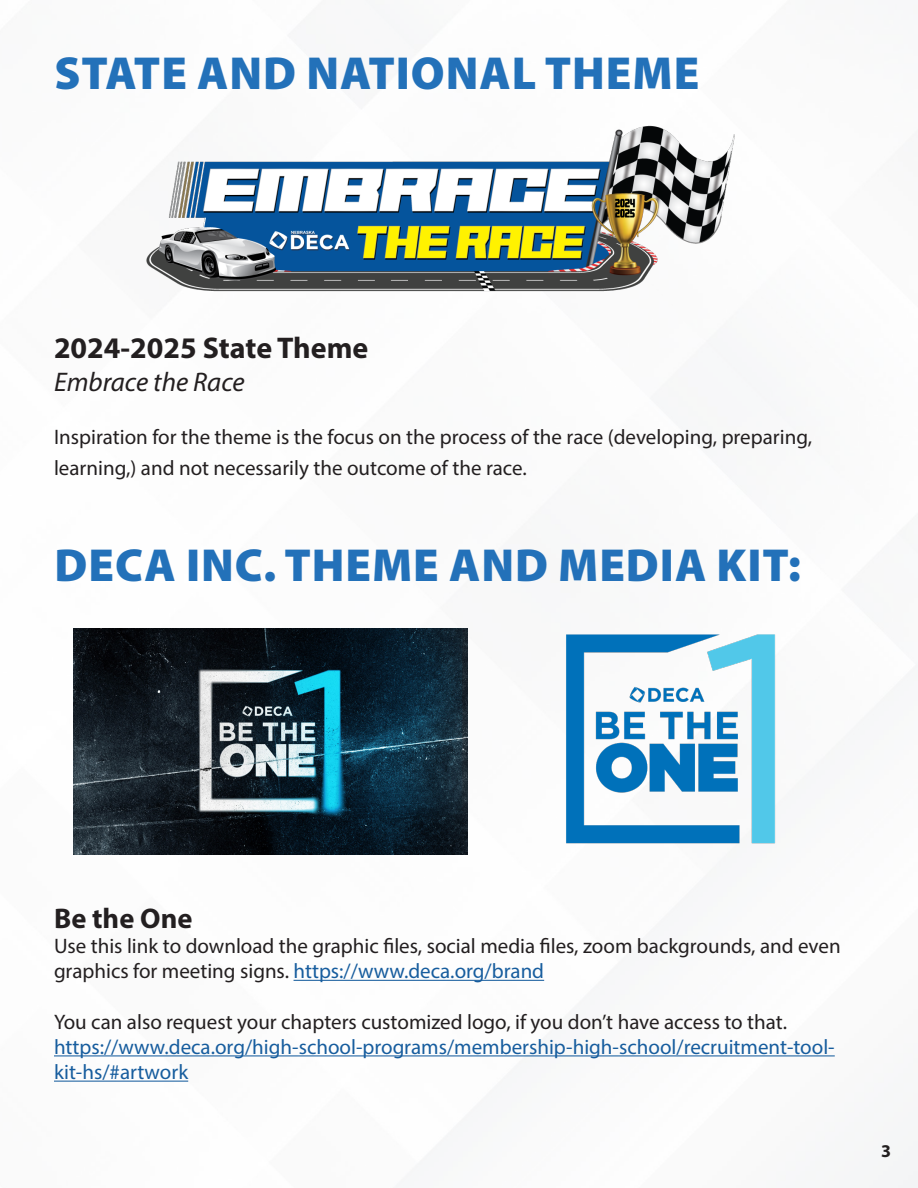
<style>
.page{position:relative;width:918px;height:1188px;background:#fff}
.page>*{position:absolute;margin:0;border:0;box-sizing:border-box;transform-origin:0 0}
.t1{font:900 46.5px "Myriad Pro";letter-spacing:.02em;color:#2371b9}
.t2{font:700 30px "Myriad Pro";color:#231f20}
.t3{font:700 28.5px "Myriad Pro";color:#231f20}
.t4{font:italic 27px "Myriad Pro";color:#231f20}
.t5{font:21px/31.5px "Myriad Pro";color:#231f20}
.t6{font:21px/25.2px "Myriad Pro";color:#175d9e}
.t7{font:700 18px "Myriad Pro";color:#231f20}
.s1{color:#175d9e}
</style>
<div class="page">
<img style="left:146px;top:125px;width:589px;height:167px">
<img style="left:73px;top:628px;width:394px;height:226px">
<img style="left:566px;top:634px;width:210px;height:210px">
<hr style="left:294px;top:980px;width:250px;height:1px;background:#175d9e">
<hr style="left:54px;top:1055px;width:781px;height:1px;background:#175d9e">
<hr style="left:54px;top:1081px;width:134px;height:1px;background:#175d9e">
<p class="t1" style="left:54px;top:42px;width:646px">STATE AND NATIONAL THEME</p>
<p class="t2" style="left:54px;top:329px;width:316px">2024-2025 State Theme</p>
<p class="t4" style="left:54px;top:365px;width:192px">Embrace the Race</p>
<p class="t5" style="left:54px;top:421px;width:760px">Inspiration for the theme is the focus on the process of the race (developing, preparing, learning,) and not necessarily the outcome of the race.</p>
<p class="t1" style="left:54px;top:534px;width:748px">DECA INC. THEME AND MEDIA KIT:</p>
<p class="t3" style="left:54px;top:900px;width:140px">Be the One</p>
<p class="t5" style="left:54px;top:933px;width:788px;line-height:25.2px">Use this link to download the graphic files, social media files, zoom backgrounds, and even graphics for meeting signs. <span class="s1">https://www.deca.org/brand</span></p>
<p class="t5" style="left:54px;top:1006px;width:735px">You can also request your chapters customized logo, if you don’t have access to that.</p>
<p class="t6" style="left:54px;top:1034px;width:782px">https://www.deca.org/high-school-programs/membership-high-school/recruitment-tool&shy;kit-hs/#artwork</p>
<p class="t7" style="left:881px;top:1139px;width:11px">3</p>
</div>
